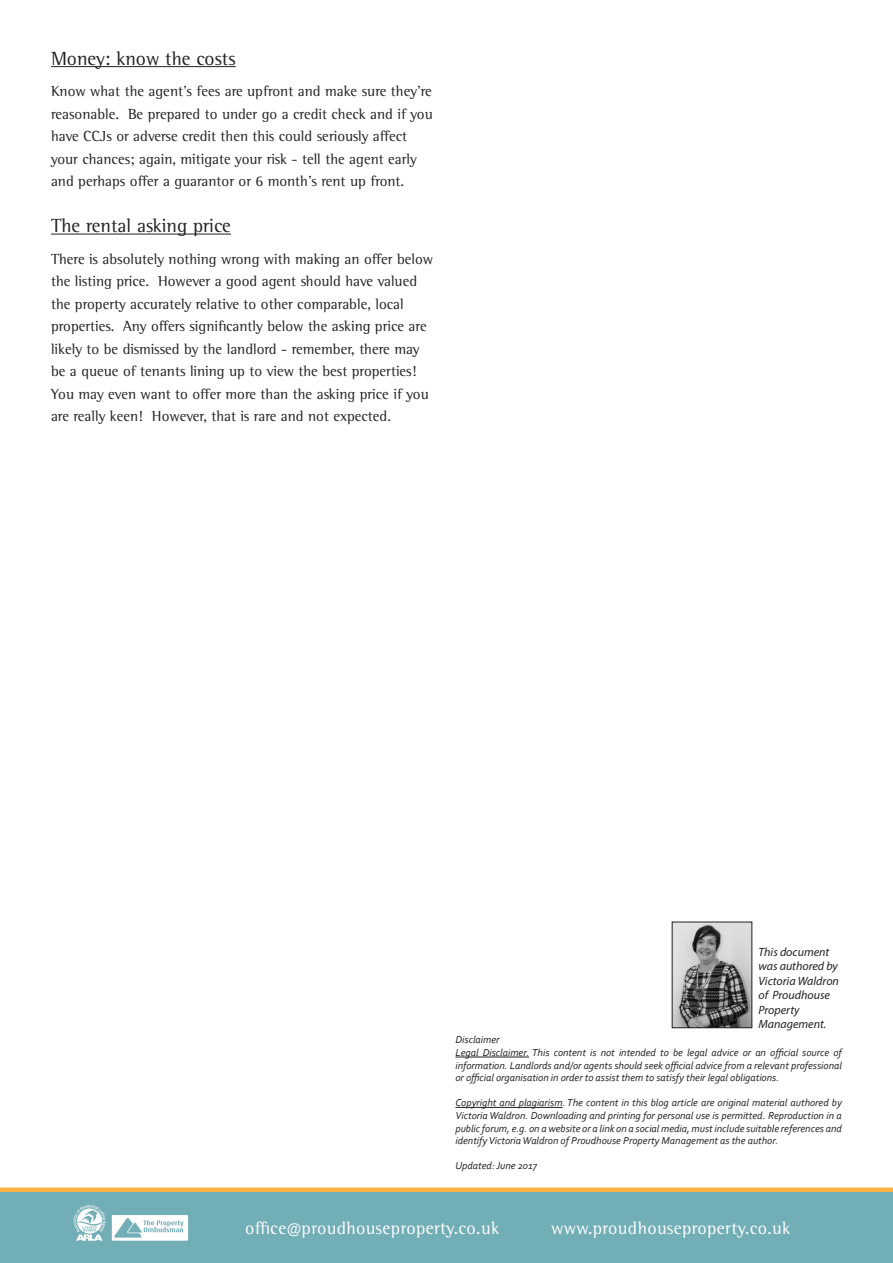
<style>
.page{position:relative;width:893px;height:1263px;background:#fff}
.page>*{position:absolute;margin:0;border:0;box-sizing:border-box;transform-origin:0 0}
.Sub_Headings{font:19.5px "Rotis Semi Serif Std";color:#231f20}
.t1{font:18px "Rotis Semi Serif Std";letter-spacing:.02em;color:#fff}
.Body_text{font:15px/22.5px "Rotis Semi Serif Std";color:#231f20}
.web_url_style{font:italic 12px/14.4px "Myriad Pro";color:#231f20}
.web_url_style-2{font:italic 10.5px/12.6px "Corbel";color:#231f20;text-align:justify}
</style>
<div class="page">
<svg style="left:0;top:1187px;width:893px;height:76px;background:#7baeaf"></svg>
<svg style="left:73px;top:1204px;width:33px;height:36px"></svg>
<div style="left:112px;top:1215px;width:76px;height:26px;background:#fff"></div>
<svg style="left:114px;top:1218px;width:70px;height:19px"></svg>
<hr style="left:51px;top:66px;width:185px;height:1px;background:#231f20">
<hr style="left:51px;top:234px;width:180px;height:1px;background:#231f20">
<hr style="left:455px;top:1057px;width:74px;height:1px;background:#231f20">
<hr style="left:455px;top:1107px;width:108px;height:1px;background:#231f20">
<img style="left:674px;top:924px;width:76px;height:102px">
<div style="left:672px;top:922px;width:80px;height:106px;border:1px solid #231f20"></div>
<p class="Sub_Headings" style="left:51px;top:47px;width:186px">Money: know the costs</p>
<p class="Body_text" style="left:51px;top:80px;width:383px">Know what the agent’s fees are upfront and make sure they’re reasonable. Be prepared to under go a credit check and if you have CCJs or adverse credit then this could seriously affect your chances; again, mitigate your risk - tell the agent early and perhaps offer a guarantor or 6 month’s rent up front.</p>
<p class="Sub_Headings" style="left:51px;top:214px;width:181px">The rental asking price</p>
<p class="Body_text" style="left:51px;top:247px;width:384px">There is absolutely nothing wrong with making an offer below the listing price. However a good agent should have valued the property accurately relative to other comparable, local properties. Any offers significantly below the asking price are likely to be dismissed by the landlord - remember, there may be a queue of tenants lining up to view the best properties!<br>You may even want to offer more than the asking price if you are really keen! However, that is rare and not expected.</p>
<p class="web_url_style" style="left:758px;top:944px;width:82px">This document was authored by<br>Victoria Waldron</p>
<p class="web_url_style" style="left:758px;top:988px;width:73px">of Proudhouse<br>Property<br>Management.</p>
<p class="web_url_style-2" style="left:455px;top:1033px;width:46px">Disclaimer</p>
<p class="web_url_style-2" style="left:455px;top:1046px;width:388px">Legal Disclaimer. This content is not intended to be legal advice or an official source of information. Landlords and/or agents should seek official advice from a relevant professional or official organisation in order to assist them to satisfy their legal obligations.</p>
<p class="web_url_style-2" style="left:455px;top:1096px;width:388px">Copyright and plagiarism. The content in this blog article are original material authored by Victoria Waldron. Downloading and printing for personal use is permitted. Reproduction in a public forum, e.g. on a website or a link on a social media, must include suitable references and identify Victoria Waldron of Proudhouse Property Management as the author.</p>
<p class="web_url_style-2" style="left:455px;top:1159px;width:83px">Updated: June 2017</p>
<p class="t1" style="left:245px;top:1217px;width:256px">office@proudhouseproperty.co.uk</p>
<p class="t1" style="left:551px;top:1217px;width:241px">www.proudhouseproperty.co.uk</p>
</div>
